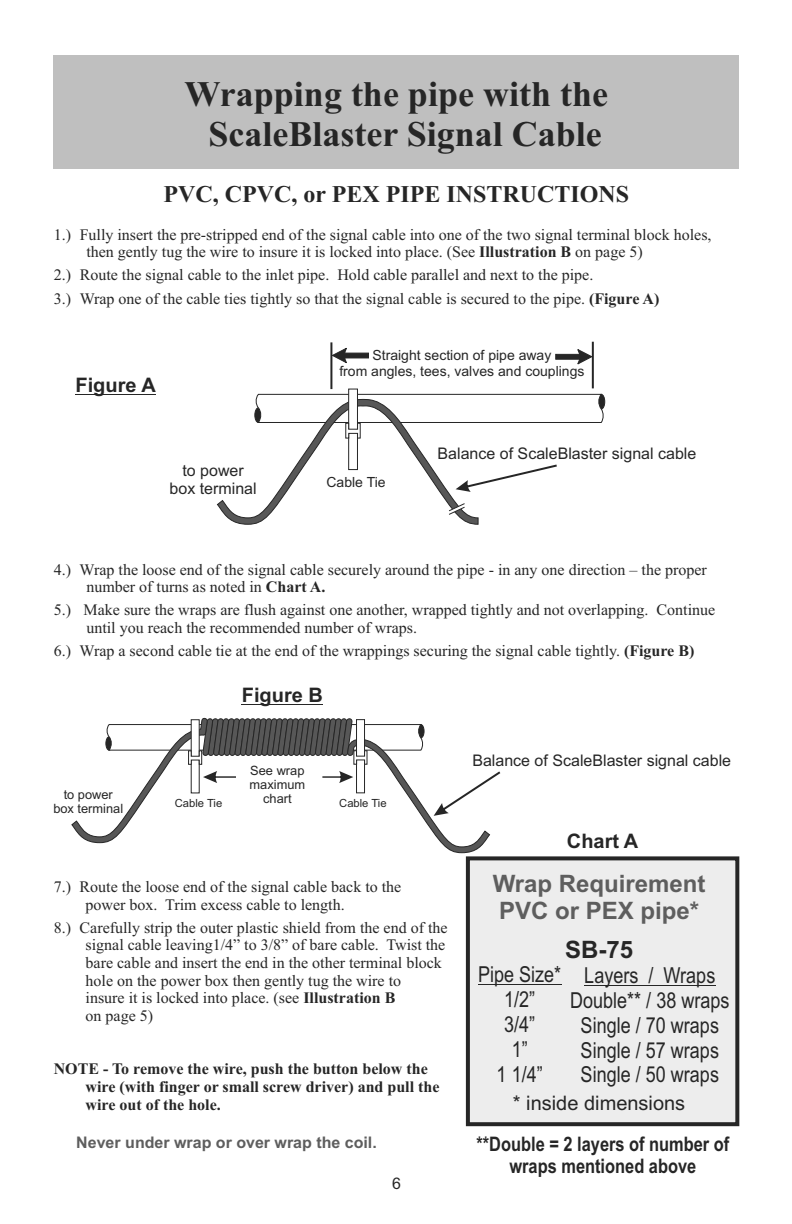
<style>
.page{position:relative;width:792px;height:1224px;background:#fff}
.page>*{position:absolute;margin:0;border:0;box-sizing:border-box;transform-origin:0 0}
.t1{font:700 36px/39.8px "Times New Roman";color:#262626;text-align:center}
.t2{font:700 24px "Times New Roman";color:#262626}
.t3{font:700 24px/26.8px "Arial";color:#5e5e5e}
.t4{font:700 24px "Arial";color:#262626}
.t5{font:22px/25px "Arial Narrow";color:#262626;text-align:center}
.t6{font:700 20px/22.8px "Arial Narrow";color:#262626;text-align:center}
.t7{font:700 20px "Arial";color:#262626}
.t8{font:20px "Arial";color:#262626}
.t9{font:16px/17.8px "Times New Roman";color:#262626}
.t10{font:700 16px/17.8px "Times New Roman";color:#262626}
.t11{font:16px/17.8px "Arial";color:#262626;text-align:center}
.t12{font:700 16px "Arial";color:#5e5e5e}
.t13{font:14px/15.6px "Arial";color:#262626;text-align:center}
.t14{font:12.8px/14.4px "Arial";color:#262626;text-align:center}
.t15{font:11.2px "Arial";color:#262626}
.s1{font-weight:700}
</style>
<div class="page">
<div style="left:53px;top:55px;width:686px;height:114px;background:#bfbfbf"></div>
<hr style="left:76px;top:394px;width:80px;height:1px;background:#262626">
<hr style="left:242px;top:704px;width:81px;height:1px;background:#262626">
<hr style="left:330px;top:342px;width:2px;height:47px;background:#262626">
<hr style="left:592px;top:342px;width:2px;height:46px;background:#262626">
<div style="left:465px;top:856px;width:275px;height:271px;background:#ededed"></div>
<hr style="left:478px;top:984px;width:83px;height:1px;background:#262626">
<hr style="left:584px;top:985px;width:131px;height:1px;background:#262626">
<svg style="left:216px;top:347px;width:389px;height:178px"></svg>
<svg style="left:71px;top:717px;width:429px;height:136px"></svg>
<h1 class="t1" style="left:185px;top:78px;width:425px">Wrapping the pipe with the<br>ScaleBlaster Signal Cable</h1>
<h2 class="t2" style="left:164px;top:186px;width:467px">PVC, CPVC, or PEX PIPE INSTRUCTIONS</h2>
<p class="t9" style="left:86px;top:227px;width:627px;text-indent:-33px">1.) Fully insert the pre-stripped end of the signal cable into one of the two signal terminal block holes, then gently tug the wire to insure it is locked into place. (See <span class="s1">Illustration B</span> on page 5)</p>
<p class="t9" style="left:54px;top:265px;width:607px;line-height:23px">2.) Route the signal cable to the inlet pipe. Hold cable parallel and next to the pipe.<br>3.) Wrap one of the cable ties tightly so that the signal cable is secured to the pipe. <span class="s1">(Figure A)</span></p>
<p class="t7" style="left:76px;top:377px;width:82px">Figure A</p>
<p class="t11" style="left:170px;top:463px;width:89px">to power box terminal</p>
<p class="t13" style="left:339px;top:349px;width:247px">Straight section of pipe away<br>from angles, tees, valves and couplings</p>
<p class="t13" style="left:326px;top:476px;width:61px">Cable Tie</p>
<p class="t11" style="left:438px;top:446px;width:260px">Balance of ScaleBlaster signal cable</p>
<p class="t9" style="left:86px;top:562px;width:622px;text-indent:-33px">4.) Wrap the loose end of the signal cable securely around the pipe - in any one direction – the proper number of turns as noted in <span class="s1">Chart A.</span></p>
<p class="t9" style="left:86px;top:603px;width:630px;text-indent:-33px">5.) Make sure the wraps are flush against one another, wrapped tightly and not overlapping. Continue until you reach the recommended number of wraps.</p>
<p class="t9" style="left:54px;top:643px;width:642px">6.) Wrap a second cable tie at the end of the wrappings securing the signal cable tightly. <span class="s1">(Figure B)</span></p>
<p class="t14" style="left:53px;top:788px;width:71px">to power box terminal</p>
<p class="t7" style="left:242px;top:688px;width:83px">Figure B</p>
<p class="t14" style="left:250px;top:764px;width:57px">See wrap maximum chart</p>
<p class="t15" style="left:175px;top:799px;width:49px">Cable Tie</p>
<p class="t15" style="left:339px;top:799px;width:49px">Cable Tie</p>
<p class="t9" style="left:86px;top:879px;width:317px;text-indent:-32px">7.) Route the loose end of the signal cable back to the power box. Trim excess cable to length.</p>
<p class="t9" style="left:86px;top:920px;width:363px;text-indent:-32px">8.) Carefully strip the outer plastic shield from the end of the signal cable leaving1/4” to 3/8” of bare cable. Twist the bare cable and insert the end in the other terminal block hole on the power box then gently tug the wire to<br>insure it is locked into place. (see <span class="s1">Illustration B<br></span>on page 5)</p>
<p class="t10" style="left:86px;top:1062px;width:355px;text-indent:-32px">NOTE - To remove the wire, push the button below the wire (with finger or small screw driver) and pull the wire out of the hole.</p>
<p class="t11" style="left:472px;top:753px;width:260px">Balance of ScaleBlaster signal cable</p>
<p class="t7" style="left:567px;top:834px;width:73px">Chart A</p>
<h2 class="t3" style="left:493px;top:873px;width:214px">Wrap Requirement<br>PVC or PEX pipe*</h2>
<h2 class="t4" style="left:565px;top:941px;width:70px">SB-75</h2>
<h3 class="t5" style="left:478px;top:964px;width:85px">Pipe Size*<br>1/2”<br>3/4”<br>1”<br>1 1/4”</h3>
<h3 class="t5" style="left:570px;top:965px;width:161px">Layers / Wraps<br>Double** / 38 wraps<br>Single / 70 wraps<br>Single / 57 wraps<br>Single / 50 wraps</h3>
<p class="t8" style="left:513px;top:1096px;width:174px">* inside dimensions</p>
<p class="t12" style="left:76px;top:1137px;width:302px">Never under wrap or over wrap the coil.</p>
<p class="t6" style="left:476px;top:1134px;width:254px">**Double = 2 layers of number of wraps mentioned above</p>
<p class="t11" style="left:392px;top:1176px;width:10px">6</p>
</div>
